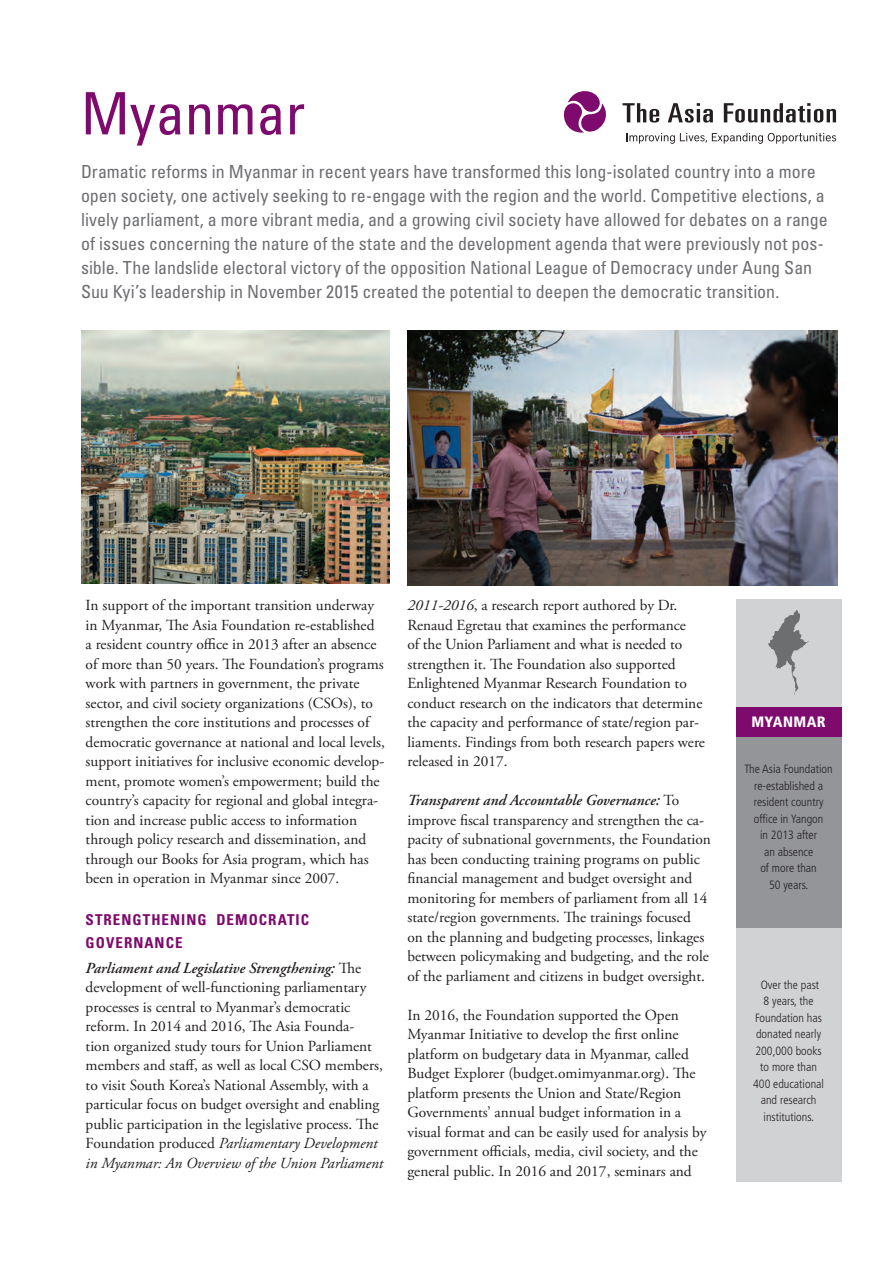
<style>
.page{position:relative;width:893px;height:1263px;background:#fff}
.page>*{position:absolute;margin:0;border:0;box-sizing:border-box;transform-origin:0 0}
.t1{font:condensed 58.5px "Univers LT Std";color:#7e0a6d}
.t2{font:condensed 18px/24px "Univers LT Std";color:#6c6d70}
.t3{font:15.3px/19.5px "Adobe Garamond Pro";color:#231f20}
.t4{font:700 condensed 15px/22.5px "Univers LT Std";letter-spacing:.07em;color:#7e0a6d}
.t5{font:900 condensed 15px "Frutiger LT Std";letter-spacing:.03em;color:#fff}
.t6{font:300 condensed 12px/16.5px "Frutiger LT Std";color:#231f20;text-align:center}
.s1{font-weight:600;font-style:italic}
.s2{font-style:italic}
</style>
<div class="page">
<svg style="left:627px;top:133px;width:209px;height:11px"></svg>
<svg style="left:623px;top:103px;width:36px;height:20px"></svg>
<svg style="left:668px;top:103px;width:45px;height:20px"></svg>
<svg style="left:724px;top:103px;width:112px;height:20px"></svg>
<svg style="left:563px;top:91px;width:43px;height:42px"></svg>
<img style="left:81px;top:330px;width:308px;height:254px">
<img style="left:407px;top:330px;width:430px;height:255px">
<div style="left:736px;top:707px;width:105px;height:30px;background:#7e0a6d"></div>
<div style="left:736px;top:737px;width:105px;height:191px;background:#939598"></div>
<div style="left:736px;top:928px;width:105px;height:254px;background:#d1d2d4"></div>
<div style="left:736px;top:599px;width:106px;height:107px;background:#d1d2d4"></div>
<svg style="left:768px;top:610px;width:41px;height:85px"></svg>
<h1 class="t1" style="left:81px;top:77px;width:226px">Myanmar</h1>
<p class="t2" style="left:81px;top:159px;width:748px">Dramatic reforms in Myanmar in recent years have transformed this long-isolated country into a more open society, one actively seeking to re-engage with the region and the world. Competitive elections, a lively parliament, a more vibrant media, and a growing civil society have allowed for debates on a range of issues concerning the nature of the state and the development agenda that were previously not pos&shy;sible. The landslide electoral victory of the opposition National League of Democracy under Aung San Suu Kyi’s leadership in November 2015 created the potential to deepen the democratic transition.</p>
<p class="t3" style="left:86px;top:596px;width:301px">In support of the important transition underway in Myanmar, The Asia Foundation re-established<br>a resident country office in 2013 after an absence of more than 50 years. The Foundation’s programs work with partners in government, the private sector, and civil society organizations (CSOs), to strengthen the core institutions and processes of democratic governance at national and local levels, support initiatives for inclusive economic develop&shy;ment, promote women’s empowerment; build the country’s capacity for regional and global integra&shy;tion and increase public access to information through policy research and dissemination, and through our Books for Asia program, which has been in operation in Myanmar since 2007.</p>
<p class="t4" style="left:86px;top:909px;width:225px">STRENGTHENING DEMOCRATIC<br>GOVERNANCE</p>
<p class="t3" style="left:86px;top:959px;width:299px"><span class="s1">Parliament and Legislative Strengthening:</span> The development of well-functioning parliamentary processes is central to Myanmar’s democratic reform. In 2014 and 2016, The Asia Founda-<br>tion organized study tours for Union Parliament members and staff, as well as local CSO members, to visit South Korea’s National Assembly, with a particular focus on budget oversight and enabling public participation in the legislative process. The Foundation produced <span class="s2">Parliamentary Development in Myanmar: An Overview of the Union Parliament</span></p>
<p class="t3" style="left:407px;top:596px;width:299px"><span class="s2">2011-2016</span>, a research report authored by Dr.<br>Renaud Egretau that examines the performance<br>of the Union Parliament and what is needed to strengthen it. The Foundation also supported Enlightened Myanmar Research Foundation to conduct research on the indicators that determine the capacity and performance of state/region par&shy;liaments. Findings from both research papers were released in 2017.</p>
<p class="t3" style="left:407px;top:791px;width:305px"><span class="s1">Transparent and Accountable Governance:</span> To improve fiscal transparency and strengthen the ca&shy;pacity of subnational governments, the Foundation has been conducting training programs on public financial management and budget oversight and monitoring for members of parliament from all 14 state/region governments. The trainings focused<br>on the planning and budgeting processes, linkages between policymaking and budgeting, and the role of the parliament and citizens in budget oversight.</p>
<p class="t3" style="left:407px;top:1005px;width:301px">In 2016, the Foundation supported the Open Myanmar Initiative to develop the first online platform on budgetary data in Myanmar, called Budget Explorer (budget.omimyanmar.org). The platform presents the Union and State/Region Governments’ annual budget information in a visual format and can be easily used for analysis by government officials, media, civil society, and the general public. In 2016 and 2017, seminars and</p>
<p class="t5" style="left:751px;top:713px;width:76px">MYANMAR</p>
<p class="t6" style="left:744px;top:761px;width:90px">The Asia Foundation re-established a resident country office in Yangon<br>in 2013 after<br>an absence<br>of more than<br>50 years.</p>
<p class="t6" style="left:753px;top:976px;width:72px">Over the past<br>8 years, the<br>Foundation has donated nearly<br>200,000 books to more than<br>400 educational and research institutions.</p>
</div>
